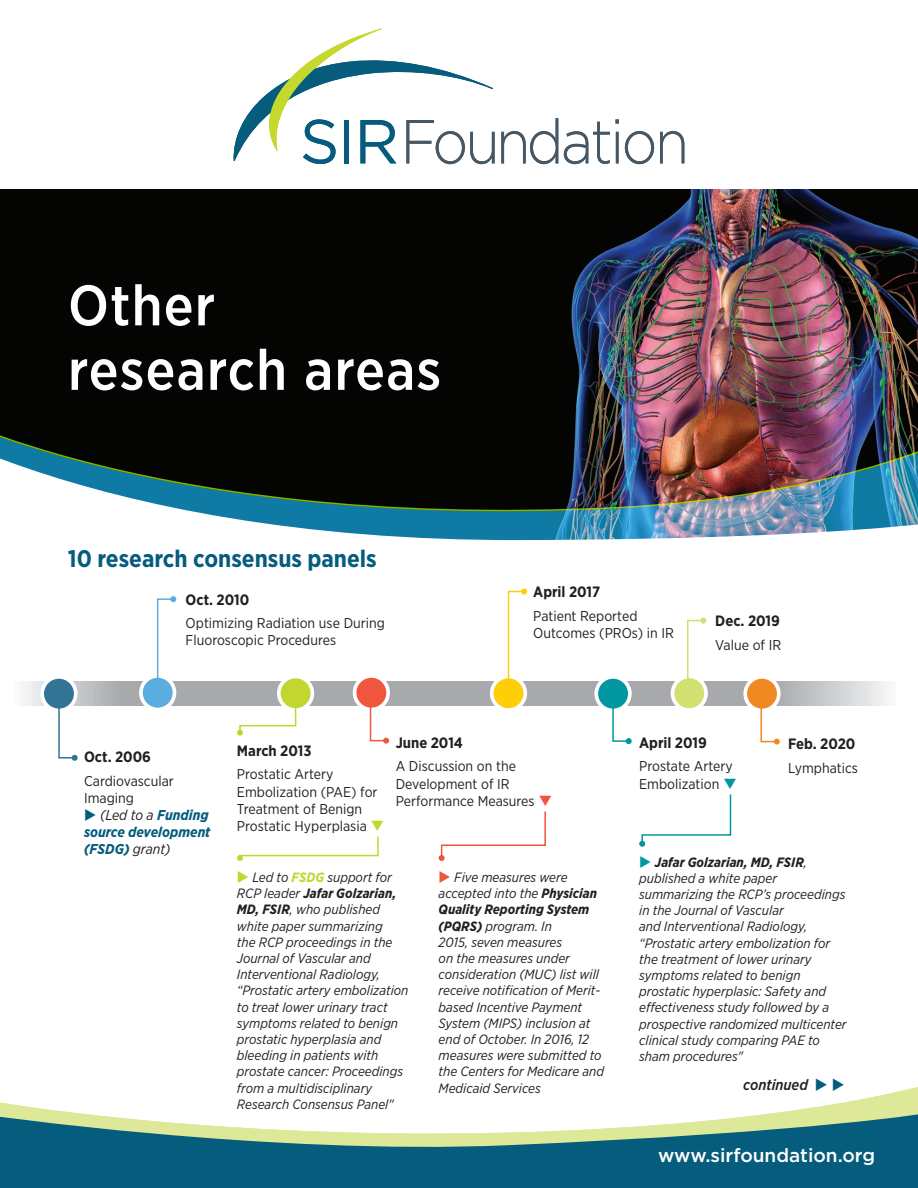
<style>
.page{position:relative;width:918px;height:1188px;background:#fff}
.page>*{position:absolute;margin:0;border:0;box-sizing:border-box;transform-origin:0 0}
.reverse_jeader{font:500 57px/64.5px "Gotham Narrow";letter-spacing:.02em;color:#fff}
.blue_subhead{font:700 24px "Gotham Narrow";color:#055c7d}
.t1{font:500 19.05px "Gotham";color:#fff}
.timeline_head{font:700 15px "Gotham Narrow";color:#231f20}
.bullet{font:italic 500 15px "Gotham Narrow";color:#231f20}
.bullet-2{font:700 15px "Gotham Narrow";color:#231f20}
.timeline_body{font:14.25px/17.1px "Gotham Narrow";color:#231f20}
.timeline_body-2{font:italic 700 14.25px/17.1px "Gotham Narrow";color:#055c7d}
.timeline_highlight{font:italic 13.5px/16.2px "Gotham Narrow";color:#231f20}
.s1{font-weight:400;color:#231f20}
.s2{color:#c1d72f}
.s3{color:#f0553e}
.s4{font-weight:700;color:#c1d72f}
.s5{font-weight:700}
.s6{color:#0097a0}
.s7{color:#055c7d}
</style>
<div class="page">
<svg style="left:501px;top:118px;width:57px;height:46px"></svg>
<svg style="left:564px;top:122px;width:46px;height:42px"></svg>
<hr style="left:616px;top:132px;width:3px;height:31px;background:#475865">
<svg style="left:616px;top:119px;width:3px;height:5px"></svg>
<svg style="left:625px;top:131px;width:29px;height:33px"></svg>
<svg style="left:660px;top:131px;width:24px;height:32px"></svg>
<svg style="left:234px;top:29px;width:261px;height:135px"></svg>
<img style="left:0;top:189px;width:918px;height:202px">
<img style="left:0;top:391px;width:918px;height:5px">
<img style="left:0;top:396px;width:918px;height:349px">
<svg style="left:0;top:1087px;width:918px;height:101px;fill:#055c7d"></svg>
<svg style="left:10px;top:681px;width:886px;height:24px;background:#b6b6ba"></svg>
<div style="left:672px;top:676px;width:34px;height:34px;background:#d2e071;border-radius:50%"></div>
<div style="left:671px;top:675px;width:37px;height:37px;border:4px solid #fff;border-radius:50%"></div>
<div style="left:141px;top:676px;width:33px;height:33px;background:#5bade0;border-radius:50%"></div>
<div style="left:139px;top:674px;width:37px;height:37px;border:4px solid #fff;border-radius:50%"></div>
<div style="left:279px;top:676px;width:33px;height:34px;background:#c1d72f;border-radius:50%"></div>
<div style="left:277px;top:675px;width:37px;height:37px;border:4px solid #fff;border-radius:50%"></div>
<div style="left:355px;top:676px;width:33px;height:33px;background:#f0553e;border-radius:50%"></div>
<div style="left:353px;top:674px;width:37px;height:37px;border:4px solid #fff;border-radius:50%"></div>
<div style="left:492px;top:676px;width:33px;height:34px;background:#fece08;border-radius:50%"></div>
<div style="left:490px;top:675px;width:37px;height:37px;border:4px solid #fff;border-radius:50%"></div>
<svg style="left:686px;top:618px;width:20px;height:68px"></svg>
<svg style="left:156px;top:596px;width:20px;height:100px"></svg>
<svg style="left:369px;top:693px;width:20px;height:51px"></svg>
<svg style="left:507px;top:589px;width:20px;height:100px"></svg>
<div style="left:596px;top:677px;width:34px;height:33px;background:#0097a0;border-radius:50%"></div>
<div style="left:594px;top:675px;width:38px;height:37px;border:4px solid #fff;border-radius:50%"></div>
<svg style="left:612px;top:693px;width:20px;height:51px"></svg>
<div style="left:42px;top:677px;width:34px;height:33px;background:#327494;border-radius:50%"></div>
<div style="left:40px;top:675px;width:38px;height:37px;border:4px solid #fff;border-radius:50%"></div>
<svg style="left:58px;top:689px;width:20px;height:72px"></svg>
<div style="left:745px;top:677px;width:34px;height:33px;background:#f08921;border-radius:50%"></div>
<div style="left:743px;top:675px;width:38px;height:37px;border:4px solid #fff;border-radius:50%"></div>
<svg style="left:760px;top:694px;width:20px;height:51px"></svg>
<svg style="left:237px;top:694px;width:60px;height:42px"></svg>
<svg style="left:237px;top:836px;width:142px;height:25px"></svg>
<svg style="left:439px;top:811px;width:107px;height:50px"></svg>
<svg style="left:639px;top:794px;width:93px;height:53px"></svg>
<p class="reverse_jeader" style="left:68px;top:272px;width:375px">Other research areas</p>
<p class="blue_subhead" style="left:68px;top:543px;width:310px">10 research consensus panels</p>
<p class="timeline_head" style="left:186px;top:590px;width:65px">Oct. 2010</p>
<p class="timeline_body" style="left:186px;top:615px;width:201px">Optimizing Radiation use During<br>Fluoroscopic Procedures</p>
<p class="timeline_head" style="left:533px;top:582px;width:69px">April 2017</p>
<p class="timeline_body" style="left:533px;top:607px;width:142px">Patient Reported<br>Outcomes (PROs) in IR</p>
<p class="timeline_head" style="left:715px;top:611px;width:66px">Dec. 2019</p>
<p class="timeline_body" style="left:715px;top:636px;width:68px">Value of IR</p>
<p class="timeline_head" style="left:84px;top:747px;width:68px">Oct. 2006</p>
<p class="timeline_body" style="left:84px;top:772px;width:91px">Cardiovascular<br>Imaging</p>
<p class="timeline_body-2" style="left:84px;top:807px;width:128px">◆ <span class="s1">(Led to a</span> Funding source development (FSDG) <span class="s1">grant)</span></p>
<p class="bullet-2" style="left:237px;top:741px;width:76px">March 2013</p>
<p class="timeline_body" style="left:237px;top:766px;width:149px">Prostatic Artery<br>Embolization (PAE) for<br>Treatment of Benign<br>Prostatic Hyperplasia <span class="s2">❑</span></p>
<p class="timeline_head" style="left:396px;top:733px;width:69px">June 2014</p>
<p class="timeline_body" style="left:396px;top:758px;width:158px">A Discussion on the<br>Development of IR<br>Performance Measures <span class="s3">❑</span></p>
<p class="timeline_highlight" style="left:237px;top:869px;width:173px"><span class="s2">◆</span> Led to <span class="s4">FSDG</span> support for<br>RCP leader <span class="s5">Jafar Golzarian,<br>MD, FSIR</span>, who published white paper summarizing<br>the RCP proceedings in the<br>Journal of Vascular and<br>Interventional Radiology, “Prostatic artery embolization to treat lower urinary tract symptoms related to benign prostatic hyperplasia and bleeding in patients with prostate cancer: Proceedings from a multidisciplinary<br>Research Consensus Panel"</p>
<p class="timeline_highlight" style="left:439px;top:869px;width:167px"><span class="s3">◆</span> Five measures were accepted into the <span class="s5">Physician<br>Quality Reporting System (PQRS)</span> program. In<br>2015, seven measures<br>on the measures under consideration (MUC) list will receive notification of Merit&shy;based Incentive Payment<br>System (MIPS) inclusion at end of October. In 2016, 12 measures were submitted to the Centers for Medicare and<br>Medicaid Services</p>
<p class="timeline_head" style="left:639px;top:733px;width:69px">April 2019</p>
<p class="timeline_body" style="left:639px;top:758px;width:99px">Prostate Artery<br>Embolization <span class="s6">❑</span></p>
<p class="timeline_head" style="left:788px;top:734px;width:69px">Feb. 2020</p>
<p class="timeline_body" style="left:788px;top:759px;width:71px">Lymphatics</p>
<p class="timeline_highlight" style="left:639px;top:853px;width:209px"><span class="s6">◆</span> <span class="s5">Jafar Golzarian, MD, FSIR</span>, published a white paper summarizing the RCP’s proceedings in the Journal of Vascular<br>and Interventional Radiology, “Prostatic artery embolization for the treatment of lower urinary symptoms related to benign prostatic hyperplasic: Safety and effectiveness study followed by a prospective randomized multicenter clinical study comparing PAE to sham procedures"</p>
<p class="bullet" style="left:743px;top:1075px;width:103px">continued <span class="s7">◆</span> <span class="s7">◆</span></p>
<h3 class="t1" style="left:658px;top:1143px;width:219px">www.sirfoundation.org</h3>
</div>
